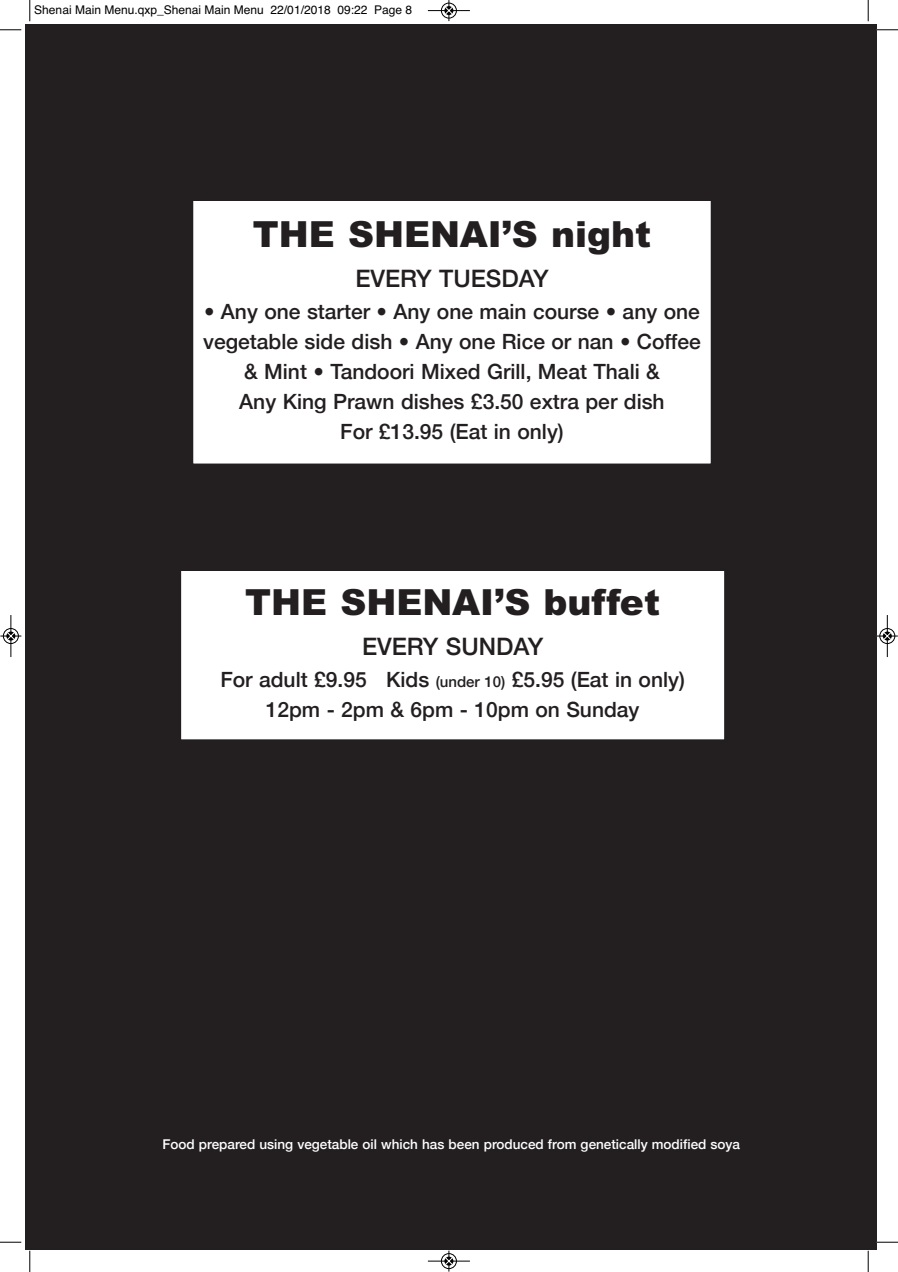
<style>
.page{position:relative;width:898px;height:1272px;background:#fff}
.page>*{position:absolute;margin:0;border:0;box-sizing:border-box;transform-origin:0 0}
.t1{font:900 36px "Arial";color:#231f20}
.t2{font:500 24px "Helvetica Neue";color:#231f20}
.t3{font:500 21px/30px "Helvetica Neue";color:#231f20;text-align:center}
.t4{font:500 13.5px "Helvetica Neue";color:#fff}
.t5{font:12px "Helvetica";color:#000}
.s1{font-size:15px}
</style>
<div class="page">
<div style="left:26px;top:24px;width:850px;height:1225px;background:#231f20"></div>
<div style="left:193px;top:201px;width:517px;height:262px;background:#fff"></div>
<div style="left:192px;top:200px;width:519px;height:264px;border:1px solid #231f20"></div>
<div style="left:181px;top:571px;width:543px;height:168px;background:#fff"></div>
<div style="left:180px;top:570px;width:544px;height:170px;border:1px solid #231f20"></div>
<svg style="left:29px;top:0;width:2px;height:21px"></svg>
<svg style="left:0;top:29px;width:21px;height:2px"></svg>
<svg style="left:867px;top:0;width:1px;height:21px"></svg>
<svg style="left:876px;top:29px;width:21px;height:2px"></svg>
<svg style="left:29px;top:1250px;width:2px;height:21px"></svg>
<svg style="left:0;top:1241px;width:21px;height:1px"></svg>
<svg style="left:867px;top:1250px;width:1px;height:21px"></svg>
<svg style="left:876px;top:1241px;width:21px;height:1px"></svg>
<div style="left:441px;top:3px;width:15px;height:16px;border:1px solid #fff;border-radius:50%"></div>
<hr style="left:428px;top:10px;width:42px;height:1px;background:#000">
<div style="left:441px;top:3px;width:15px;height:15px;border:1px solid #000;border-radius:50%"></div>
<svg style="left:445px;top:0;width:7px;height:21px"></svg>
<div style="left:441px;top:1252px;width:15px;height:16px;border:1px solid #fff;border-radius:50%"></div>
<hr style="left:428px;top:1260px;width:42px;height:1px;background:#000">
<div style="left:441px;top:1253px;width:15px;height:15px;border:1px solid #000;border-radius:50%"></div>
<svg style="left:445px;top:1250px;width:7px;height:21px"></svg>
<div style="left:3px;top:628px;width:16px;height:16px;border:1px solid #fff;border-radius:50%"></div>
<hr style="left:11px;top:615px;width:1px;height:42px;background:#000">
<div style="left:3px;top:628px;width:16px;height:15px;border:1px solid #000;border-radius:50%"></div>
<svg style="left:0;top:632px;width:21px;height:8px"></svg>
<div style="left:879px;top:628px;width:15px;height:16px;border:1px solid #fff;border-radius:50%"></div>
<hr style="left:886px;top:615px;width:1px;height:42px;background:#000">
<div style="left:879px;top:628px;width:15px;height:15px;border:1px solid #000;border-radius:50%"></div>
<svg style="left:876px;top:632px;width:21px;height:8px"></svg>
<p class="t5" style="left:34px;top:2px;width:379px">Shenai Main Menu.qxp_Shenai Main Menu 22/01/2018 09:22 Page 8</p>
<h1 class="t1" style="left:253px;top:213px;width:400px">THE SHENAI’S night</h1>
<p class="t2" style="left:355px;top:264px;width:195px">EVERY TUESDAY</p>
<p class="t3" style="left:203px;top:296px;width:499px">• Any one starter • Any one main course • any one vegetable side dish • Any one Rice or nan • Coffee &amp; Mint • Tandoori Mixed Grill, Meat Thali &amp;<br>Any King Prawn dishes £3.50 extra per dish<br>For £13.95 (Eat in only)</p>
<h1 class="t1" style="left:245px;top:581px;width:416px">THE SHENAI’S buffet</h1>
<p class="t2" style="left:362px;top:632px;width:183px">EVERY SUNDAY</p>
<p class="t3" style="left:220px;top:664px;width:466px">For adult £9.95 Kids <span class="s1">(under 10)</span> £5.95 (Eat in only)<br>12pm - 2pm &amp; 6pm - 10pm on Sunday</p>
<p class="t4" style="left:162px;top:1135px;width:579px">Food prepared using vegetable oil which has been produced from genetically modified soya</p>
</div>
